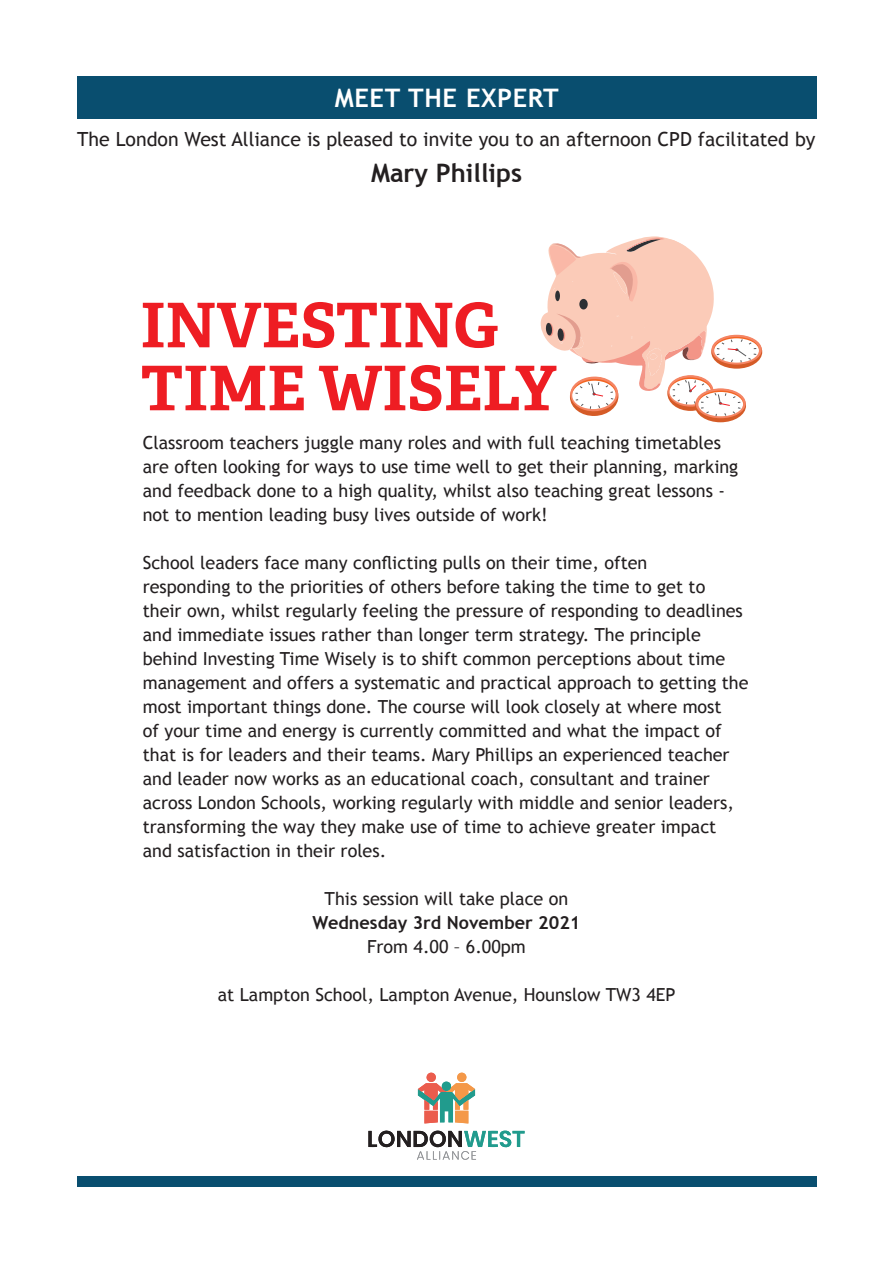
<style>
.page{position:relative;width:893px;height:1263px;background:#fff}
.page>*{position:absolute;margin:0;border:0;box-sizing:border-box;transform-origin:0 0}
.t1{font:700 61.5px/63px "Adelle PE";color:#ee1d23}
.t2{font:700 25.5px "Trebuchet MS";letter-spacing:.025em;color:#fff}
.t3{font:700 25.5px "Trebuchet MS";color:#231f20}
.t4{font:19.5px "Trebuchet MS";color:#231f20}
.t5{font:18px/24px "Trebuchet MS";color:#231f20}
.t6{font:700 18px "Trebuchet MS";color:#231f20}
</style>
<div class="page">
<div style="left:77px;top:1176px;width:739px;height:10px;background:#094e6f"></div>
<div style="left:77px;top:77px;width:739px;height:42px;background:#094e6f"></div>
<svg style="left:418px;top:1073px;width:57px;height:50px"></svg>
<svg style="left:368px;top:1130px;width:157px;height:30px"></svg>
<svg style="left:695px;top:389px;width:51px;height:33px"></svg>
<svg style="left:695px;top:388px;width:51px;height:30px"></svg>
<svg style="left:711px;top:335px;width:51px;height:34px"></svg>
<svg style="left:711px;top:335px;width:51px;height:30px"></svg>
<div style="left:714px;top:337px;width:45px;height:26px;background:#f37943;border-radius:50%"></div>
<svg style="left:714px;top:338px;width:45px;height:25px"></svg>
<svg style="left:540px;top:236px;width:216px;height:180px"></svg>
<h2 class="t2" style="left:335px;top:82px;width:226px">MEET THE EXPERT</h2>
<p class="t4" style="left:77px;top:128px;width:740px">The London West Alliance is pleased to invite you to an afternoon CPD facilitated by</p>
<h2 class="t3" style="left:371px;top:157px;width:152px">Mary Phillips</h2>
<h1 class="t1" style="left:141px;top:292px;width:417px">INVESTING<br>TIME WISELY</h1>
<p class="t5" style="left:143px;top:431px;width:597px">Classroom teachers juggle many roles and with full teaching timetables are often looking for ways to use time well to get their planning, marking and feedback done to a high quality, whilst also teaching great lessons - not to mention leading busy lives outside of work!</p>
<p class="t5" style="left:143px;top:551px;width:607px">School leaders face many conflicting pulls on their time, often<br>responding to the priorities of others before taking the time to get to their own, whilst regularly feeling the pressure of responding to deadlines and immediate issues rather than longer term strategy. The principle behind Investing Time Wisely is to shift common perceptions about time management and offers a systematic and practical approach to getting the most important things done. The course will look closely at where most<br>of your time and energy is currently committed and what the impact of that is for leaders and their teams. Mary Phillips an experienced teacher and leader now works as an educational coach, consultant and trainer across London Schools, working regularly with middle and senior leaders, transforming the way they make use of time to achieve greater impact and satisfaction in their roles.</p>
<p class="t5" style="left:325px;top:887px;width:245px">This session will take place on</p>
<p class="t6" style="left:313px;top:911px;width:269px">Wednesday 3rd November 2021</p>
<p class="t5" style="left:367px;top:935px;width:160px">From 4.00 – 6.00pm</p>
<p class="t5" style="left:218px;top:983px;width:459px">at Lampton School, Lampton Avenue, Hounslow TW3 4EP</p>
</div>
